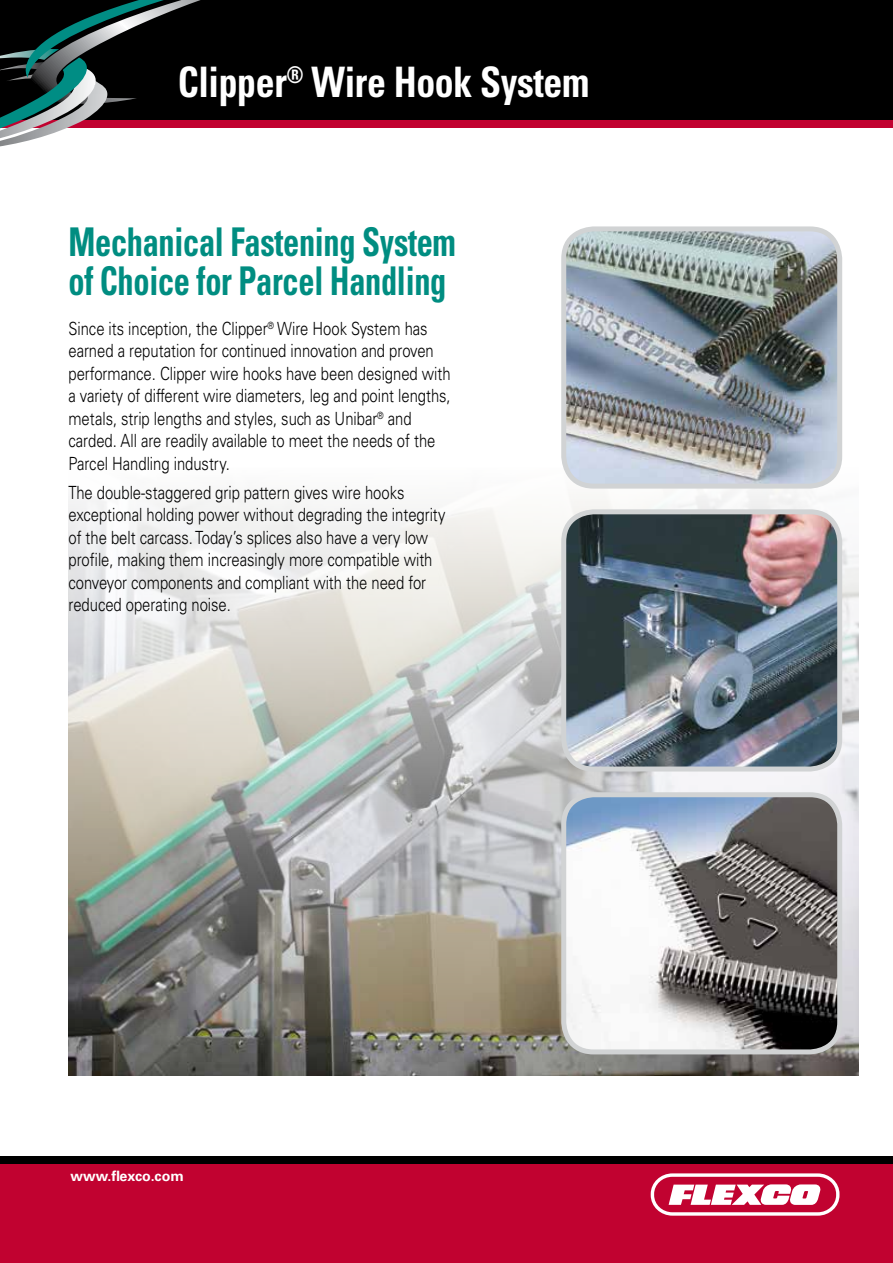
<style>
.page{position:relative;width:893px;height:1263px;background:#fff}
.page>*{position:absolute;margin:0;border:0;box-sizing:border-box;transform-origin:0 0}
.t1{font:700 condensed 42px "Univers LT Std";letter-spacing:-.01em;color:#fff;scale:.9 1}
.t2{font:700 condensed 39.6px/39px "Univers LT Std";letter-spacing:-.01em;color:#008d81;scale:.82 1}
.t3{font:300 18.15px/22.5px "Univers LT Std";letter-spacing:-.005em;color:#000;scale:.82 1}
.t4{font:700 14.25px "Univers LT Std";color:#fff}
</style>
<div class="page">
<div style="left:0;top:1163px;width:893px;height:100px;background:#c10230"></div>
<div style="left:0;top:1156px;width:893px;height:7px;background:#000"></div>
<svg style="left:651px;top:1173px;width:188px;height:43px"></svg>
<div style="left:0;top:0;width:893px;height:122px;background:#000"></div>
<div style="left:0;top:121px;width:893px;height:7px;background:#c10230"></div>
<svg style="left:0;top:0;width:301px;height:147px"></svg>
<img style="left:68px;top:468px;width:790px;height:607px">
<img style="left:564px;top:232px;width:274px;height:254px">
<div style="left:561px;top:226px;width:281px;height:263px;border:5px solid #d1d3d4;border-radius:30px"></div>
<img style="left:564px;top:512px;width:276px;height:257px">
<div style="left:561px;top:509px;width:281px;height:262px;border:5px solid #d1d3d4;border-radius:30px"></div>
<img style="left:564px;top:795px;width:276px;height:256px">
<div style="left:561px;top:792px;width:281px;height:262px;border:5px solid #d1d3d4;border-radius:30px"></div>
<h1 class="t1" style="left:178px;top:56px;width:459px">Clipper<sup>®</sup> Wire Hook System</h1>
<h2 class="t2" style="left:68px;top:222px;width:474px">Mechanical Fastening System of Choice for Parcel Handling</h2>
<p class="t3" style="left:68px;top:317px;width:468px">Since its inception, the Clipper<sup>®</sup> Wire Hook System has earned a reputation for continued innovation and proven performance. Clipper wire hooks have been designed with a variety of different wire diameters, leg and point lengths, metals, strip lengths and styles, such as Unibar<sup>®</sup> and carded. All are readily available to meet the needs of the Parcel Handling industry.</p>
<p class="t3" style="left:68px;top:481px;width:461px">The double-staggered grip pattern gives wire hooks exceptional holding power without degrading the integrity of the belt carcass. Today’s splices also have a very low profile, making them increasingly more compatible with conveyor components and compliant with the need for reduced operating noise.</p>
<p class="t4" style="left:71px;top:1168px;width:115px">www.flexco.com</p>
</div>
